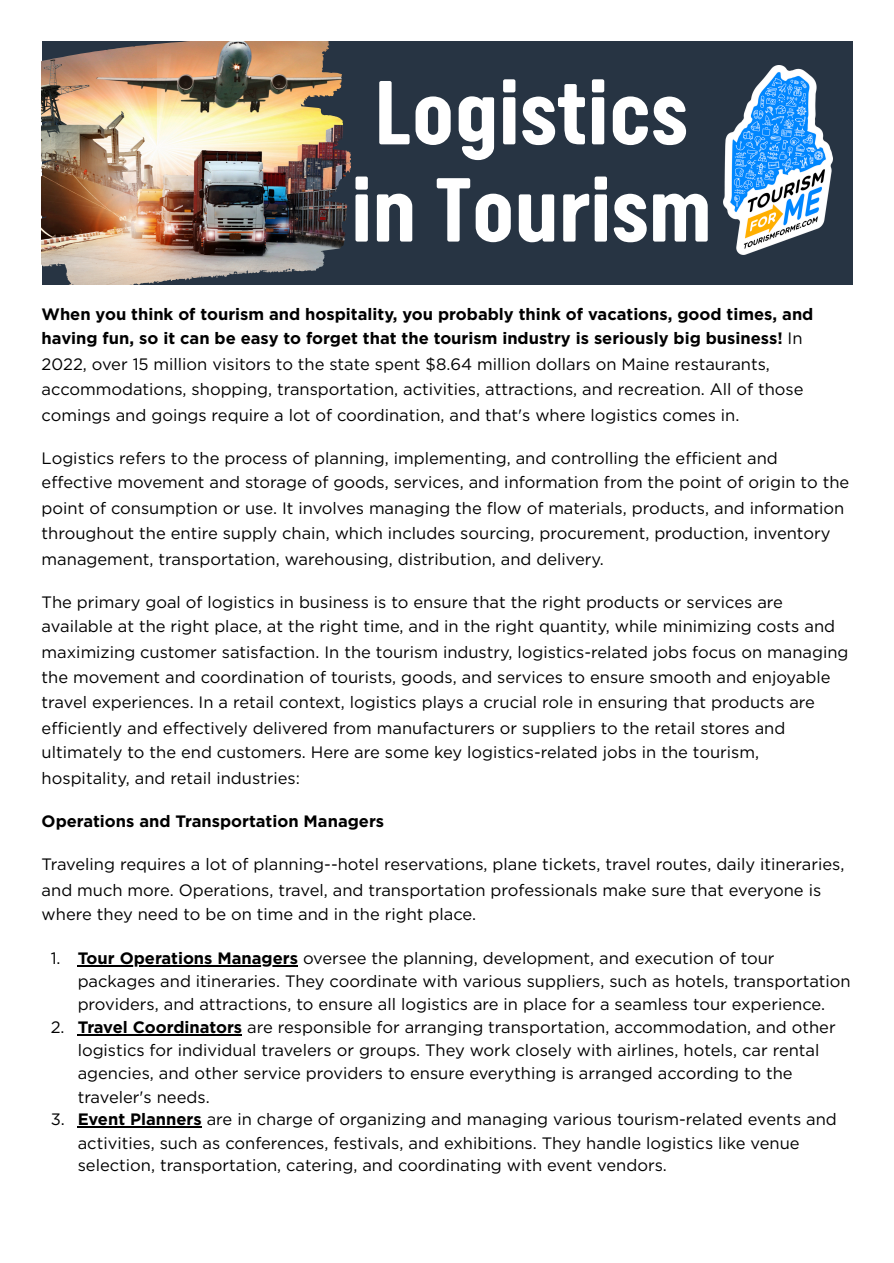
<style>
.page{position:relative;width:894px;height:1263px;background:#fff}
.page>*{position:absolute;margin:0;border:0;box-sizing:border-box;transform-origin:0 0}
.t1{font:700 102.6px "Calps";color:#fff}
.t2{font:16.5px/25.3px "Gotham";color:#000}
.t3{font:700 16.5px "Gotham";color:#000}
.s1{font-weight:700}
</style>
<div class="page">
<img style="left:42px;top:42px;width:810px;height:243px">
<img style="left:300px;top:49px;width:51px;height:112px">
<img style="left:723px;top:66px;width:109px;height:189px">
<hr style="left:78px;top:965px;width:220px;height:1px;background:#000">
<hr style="left:78px;top:1034px;width:164px;height:1px;background:#000">
<hr style="left:78px;top:1126px;width:124px;height:1px;background:#000">
<p class="t1" style="left:374px;top:70px;width:314px">Logistics</p>
<p class="t1" style="left:351px;top:167px;width:362px">in Tourism</p>
<p class="t2" style="left:42px;top:301px;width:773px"><span class="s1">When you think of tourism and hospitality, you probably think of vacations, good times, and having fun, so it can be easy to forget that the tourism industry is seriously big business!</span> In 2022, over 15 million visitors to the state spent $8.64 million dollars on Maine restaurants, accommodations, shopping, transportation, activities, attractions, and recreation. All of those comings and goings require a lot of coordination, and that's where logistics comes in.</p>
<p class="t2" style="left:42px;top:445px;width:808px">Logistics refers to the process of planning, implementing, and controlling the efficient and effective movement and storage of goods, services, and information from the point of origin to the point of consumption or use. It involves managing the flow of materials, products, and information throughout the entire supply chain, which includes sourcing, procurement, production, inventory management, transportation, warehousing, distribution, and delivery.</p>
<p class="t2" style="left:42px;top:589px;width:808px">The primary goal of logistics in business is to ensure that the right products or services are available at the right place, at the right time, and in the right quantity, while minimizing costs and maximizing customer satisfaction. In the tourism industry, logistics-related jobs focus on managing the movement and coordination of tourists, goods, and services to ensure smooth and enjoyable travel experiences. In a retail context, logistics plays a crucial role in ensuring that products are efficiently and effectively delivered from manufacturers or suppliers to the retail stores and ultimately to the end customers. Here are some key logistics-related jobs in the tourism, hospitality, and retail industries:</p>
<p class="t3" style="left:42px;top:811px;width:344px">Operations and Transportation Managers</p>
<p class="t2" style="left:42px;top:851px;width:804px">Traveling requires a lot of planning--hotel reservations, plane tickets, travel routes, daily itineraries, and much more. Operations, travel, and transportation professionals make sure that everyone is where they need to be on time and in the right place.</p>
<p class="t2" style="left:78px;top:947px;width:774px;line-height:23.1px;text-indent:-27px">1. <span class="s1">Tour Operations Managers</span> oversee the planning, development, and execution of tour packages and itineraries. They coordinate with various suppliers, such as hotels, transportation providers, and attractions, to ensure all logistics are in place for a seamless tour experience.</p>
<p class="t2" style="left:78px;top:1015px;width:759px;line-height:23.2px;text-indent:-27px">2. <span class="s1">Travel Coordinators</span> are responsible for arranging transportation, accommodation, and other logistics for individual travelers or groups. They work closely with airlines, hotels, car rental agencies, and other service providers to ensure everything is arranged according to the traveler's needs.</p>
<p class="t2" style="left:78px;top:1108px;width:760px;line-height:23.1px;text-indent:-27px">3. <span class="s1">Event Planners</span> are in charge of organizing and managing various tourism-related events and activities, such as conferences, festivals, and exhibitions. They handle logistics like venue selection, transportation, catering, and coordinating with event vendors.</p>
</div>
